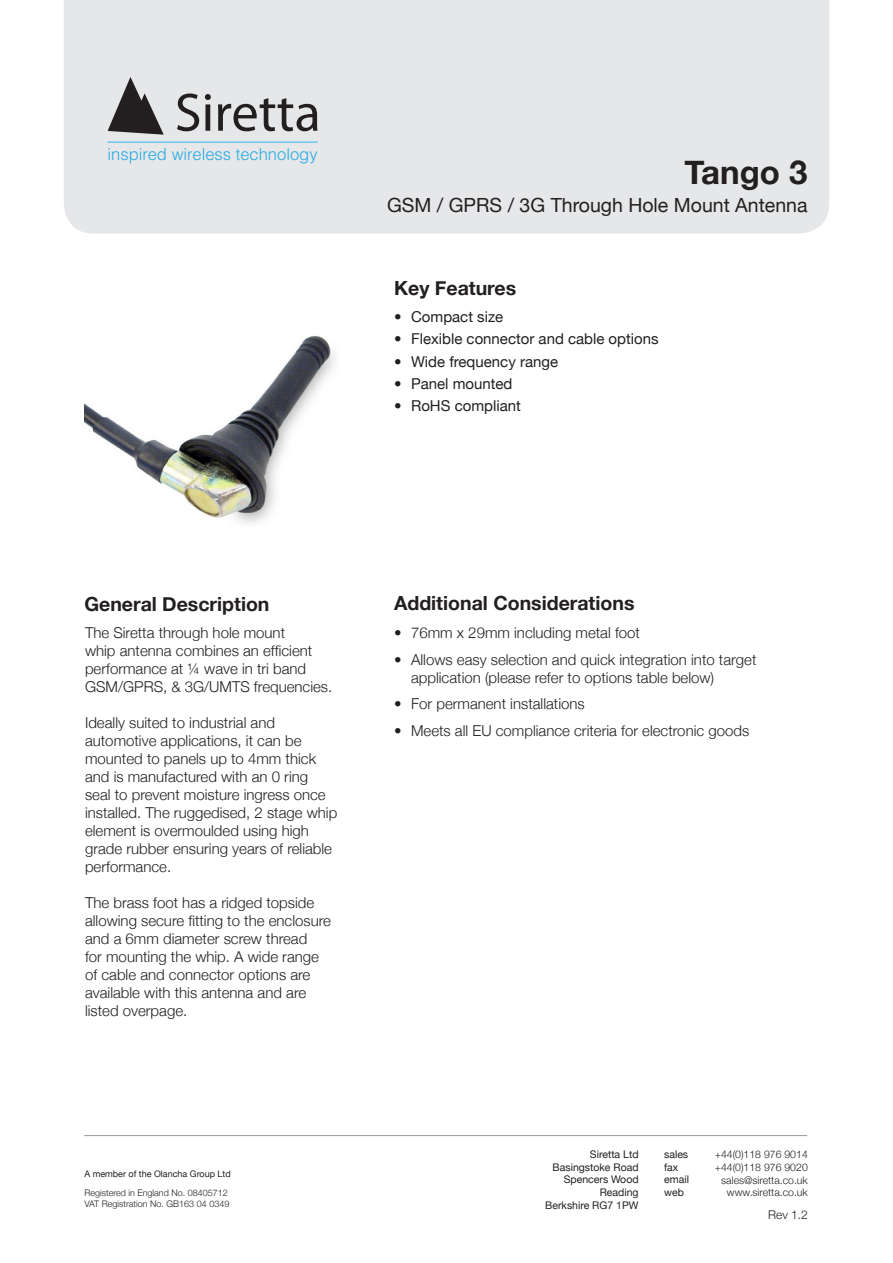
<style>
.page{position:relative;width:893px;height:1263px;background:#fff}
.page>*{position:absolute;margin:0;border:0;box-sizing:border-box;transform-origin:0 0}
.t1{font:700 33px "Helvetica Neue";color:#231f20}
.t2{font:700 19.5px "Helvetica Neue";color:#231f20}
.t3{font:19.5px "Helvetica Neue";color:#231f20}
.t4{font:300 16.5px "Helvetica";color:#26aae1}
.t5{font:300 15px/18px "Helvetica Neue";color:#231f20}
.t6{font:15px "Helvetica Neue";color:#231f20}
.t7{font:300 12px "Helvetica Neue";color:#231f20}
.t8{font:10.5px/12.6px "Helvetica Neue";color:#231f20;text-align:right}
.t9{font:300 10.5px/12.6px "Helvetica Neue";color:#231f20;text-align:right}
.t10{font:300 9px/10.8px "Helvetica Neue";color:#231f20}
.t11{font:9px "Helvetica Neue";color:#231f20}
</style>
<div class="page">
<div style="left:64px;top:0;width:765px;height:234px;background:#e6e7e9"></div>
<hr style="left:84px;top:1135px;width:723px;height:1px;background:#939598">
<svg style="left:108px;top:77px;width:56px;height:58px;background:#848384"></svg>
<svg style="left:177px;top:94px;width:22px;height:37px"></svg>
<svg style="left:205px;top:94px;width:6px;height:37px"></svg>
<svg style="left:218px;top:98px;width:99px;height:33px;background:#a09fa1"></svg>
<hr style="left:108px;top:142px;width:209px;height:1px;background:#26aae1">
<img style="left:84px;top:335px;width:251px;height:188px">
<p class="t4" style="left:108px;top:148px;width:212px">inspired wireless technology</p>
<h1 class="t1" style="left:685px;top:159px;width:124px">Tango 3</h1>
<h2 class="t3" style="left:387px;top:197px;width:422px">GSM / GPRS / 3G Through Hole Mount Antenna</h2>
<h2 class="t2" style="left:394px;top:281px;width:124px">Key Features</h2>
<p class="t6" style="left:394px;top:308px;width:111px">• Compact size</p>
<p class="t6" style="left:394px;top:330px;width:266px">• Flexible connector and cable options</p>
<p class="t6" style="left:394px;top:352px;width:165px">• Wide frequency range</p>
<p class="t6" style="left:394px;top:375px;width:120px">• Panel mounted</p>
<p class="t6" style="left:394px;top:397px;width:128px">• RoHS compliant</p>
<h2 class="t2" style="left:84px;top:596px;width:187px">General Description</h2>
<p class="t5" style="left:85px;top:625px;width:249px">The Siretta through hole mount<br>whip antenna combines an efficient performance at ¼ wave in tri band GSM/GPRS, &amp; 3G/UMTS frequencies.</p>
<p class="t5" style="left:85px;top:715px;width:254px">Ideally suited to industrial and automotive applications, it can be mounted to panels up to 4mm thick and is manufactured with an 0 ring seal to prevent moisture ingress once installed. The ruggedised, 2 stage whip element is overmoulded using high grade rubber ensuring years of reliable performance.</p>
<p class="t5" style="left:85px;top:895px;width:247px">The brass foot has a ridged topside allowing secure fitting to the enclosure and a 6mm diameter screw thread<br>for mounting the whip. A wide range of cable and connector options are available with this antenna and are listed overpage.</p>
<p class="t11" style="left:84px;top:1168px;width:148px">A member of the Olancha Group Ltd</p>
<p class="t10" style="left:84px;top:1188px;width:146px">Registered in England No. 08405712<br>VAT Registration No. GB163 04 0349</p>
<h2 class="t2" style="left:394px;top:596px;width:242px">Additional Considerations</h2>
<p class="t5" style="left:394px;top:623px;width:247px">• 76mm x 29mm including metal foot</p>
<p class="t5" style="left:411px;top:650px;width:347px;text-indent:-17px">• Allows easy selection and quick integration into target application (please refer to options table below)</p>
<p class="t5" style="left:394px;top:694px;width:192px">• For permanent installations</p>
<p class="t5" style="left:394px;top:721px;width:357px">• Meets all EU compliance criteria for electronic goods</p>
<p class="t8" style="left:545px;top:1148px;width:95px">Siretta Ltd<br>Basingstoke Road<br>Spencers Wood<br>Reading<br>Berkshire RG7 1PW</p>
<p class="t8" style="left:664px;top:1148px;width:26px;text-align:left">sales fax email web</p>
<p class="t9" style="left:715px;top:1148px;width:95px">+44(0)118 976 9014 +44(0)118 976 9020 sales@siretta.co.uk www.siretta.co.uk</p>
<p class="t7" style="left:768px;top:1210px;width:41px">Rev 1.2</p>
</div>
